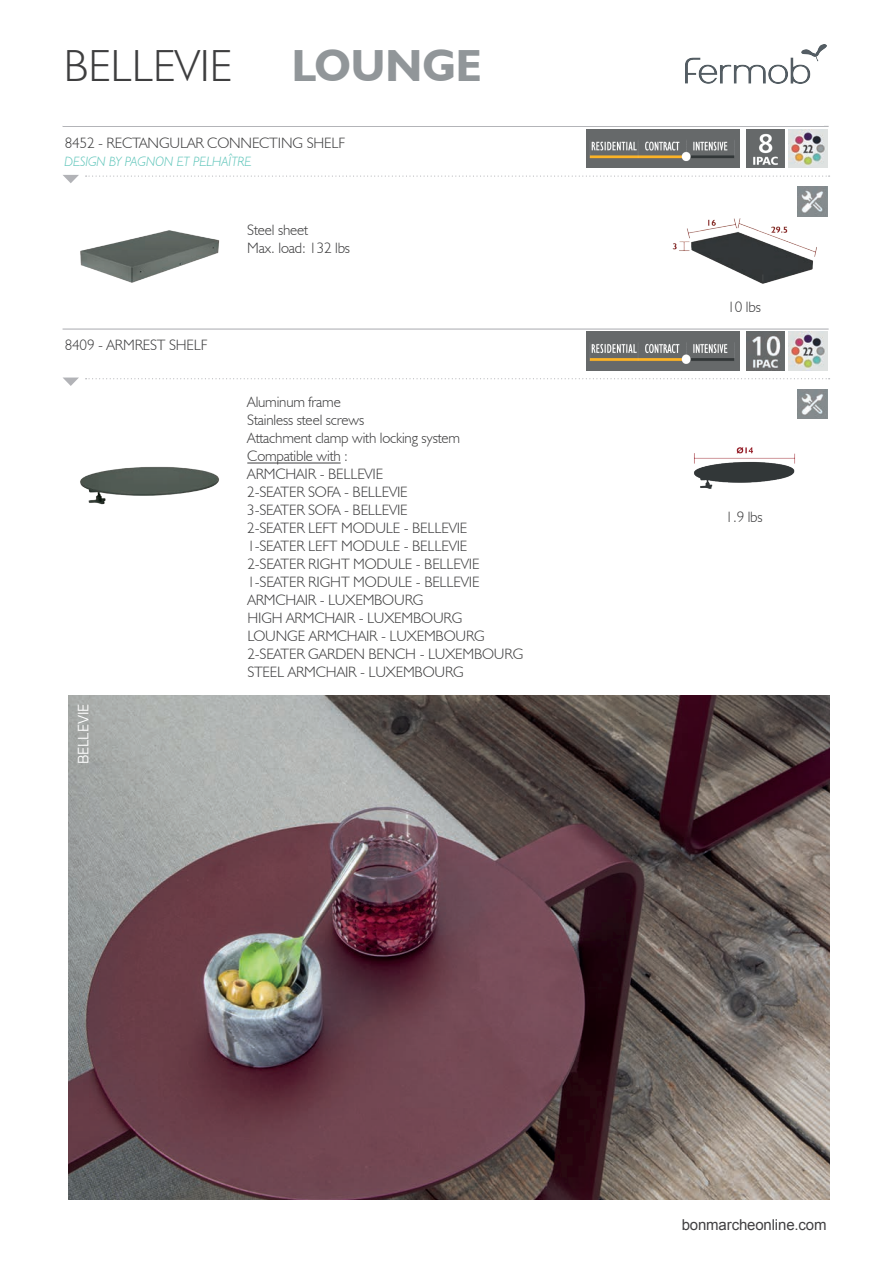
<style>
.page{position:relative;width:893px;height:1263px;background:#fff}
.page>*{position:absolute;margin:0;border:0;box-sizing:border-box;transform-origin:0 0}
.t1{font:300 45px "Humanist 521 BT";color:#3e3e3f}
.t2{font:700 45px "Humanist 521 BT";color:#919699}
.t3{font:300 15px/18px "Humanist 521 BT";letter-spacing:-.01em;color:#3e3e3f}
.t4{font:15px "Arial";letter-spacing:-.01em;color:#414042}
.t5{font:15px "Gilroy";color:#fff}
.t6{font:italic 300 13.5px "Humanist 521 BT";color:#5fc5ba}
</style>
<div class="page">
<svg style="left:86px;top:378px;width:744px;height:1px"></svg>
<hr style="left:63px;top:328px;width:766px;height:2px;background:#b2b3b7">
<img style="left:80px;top:466px;width:139px;height:39px">
<hr style="left:247px;top:463px;width:94px;height:1px;background:#3e3e3f">
<img style="left:587px;top:332px;width:153px;height:38px">
<img style="left:746px;top:332px;width:38px;height:38px">
<img style="left:789px;top:332px;width:38px;height:38px">
<img style="left:694px;top:389px;width:134px;height:100px">
<svg style="left:63px;top:377px;width:16px;height:9px"></svg>
<svg style="left:236px;top:176px;width:594px;height:1px"></svg>
<hr style="left:63px;top:126px;width:766px;height:1px;background:#b2b3b7">
<img style="left:65px;top:175px;width:170px;height:155px">
<img style="left:587px;top:129px;width:153px;height:38px">
<img style="left:746px;top:129px;width:38px;height:37px">
<img style="left:789px;top:129px;width:38px;height:37px">
<img style="left:659px;top:166px;width:170px;height:118px">
<svg style="left:63px;top:175px;width:16px;height:8px"></svg>
<img style="left:68px;top:695px;width:761px;height:504px">
<img style="left:685px;top:45px;width:141px;height:38px">
<h1 class="t1" style="left:64px;top:38px;width:170px">BELLEVIE</h1>
<h1 class="t2" style="left:292px;top:38px;width:191px">LOUNGE</h1>
<p class="t3" style="left:65px;top:133px;width:282px">8452 - RECTANGULAR CONNECTING SHELF</p>
<p class="t6" style="left:64px;top:154px;width:188px">DESIGN BY PAGNON ET PELHAÎTRE</p>
<p class="t3" style="left:65px;top:336px;width:144px">8409 - ARMREST SHELF</p>
<p class="t5" style="left:74px;top:764px;width:62px;rotate:-90deg">BELLEVIE</p>
<p class="t3" style="left:247px;top:220px;width:104px">Steel sheet<br>Max. load: 132 lbs</p>
<p class="t3" style="left:247px;top:393px;width:278px">Aluminum frame<br>Stainless steel screws<br>Attachment clamp with locking system<br>Compatible with :<br>ARMCHAIR - BELLEVIE<br>2-SEATER SOFA - BELLEVIE<br>3-SEATER SOFA - BELLEVIE<br>2-SEATER LEFT MODULE - BELLEVIE<br>1-SEATER LEFT MODULE - BELLEVIE<br>2-SEATER RIGHT MODULE - BELLEVIE<br>1-SEATER RIGHT MODULE - BELLEVIE<br>ARMCHAIR - LUXEMBOURG<br>HIGH ARMCHAIR - LUXEMBOURG<br>LOUNGE ARMCHAIR - LUXEMBOURG<br>2-SEATER GARDEN BENCH - LUXEMBOURG<br>STEEL ARMCHAIR - LUXEMBOURG</p>
<p class="t3" style="left:727px;top:297px;width:35px">10 lbs</p>
<p class="t3" style="left:726px;top:508px;width:39px">1.9 lbs</p>
<p class="t4" style="left:682px;top:1215px;width:146px">bonmarcheonline.com</p>
</div>
